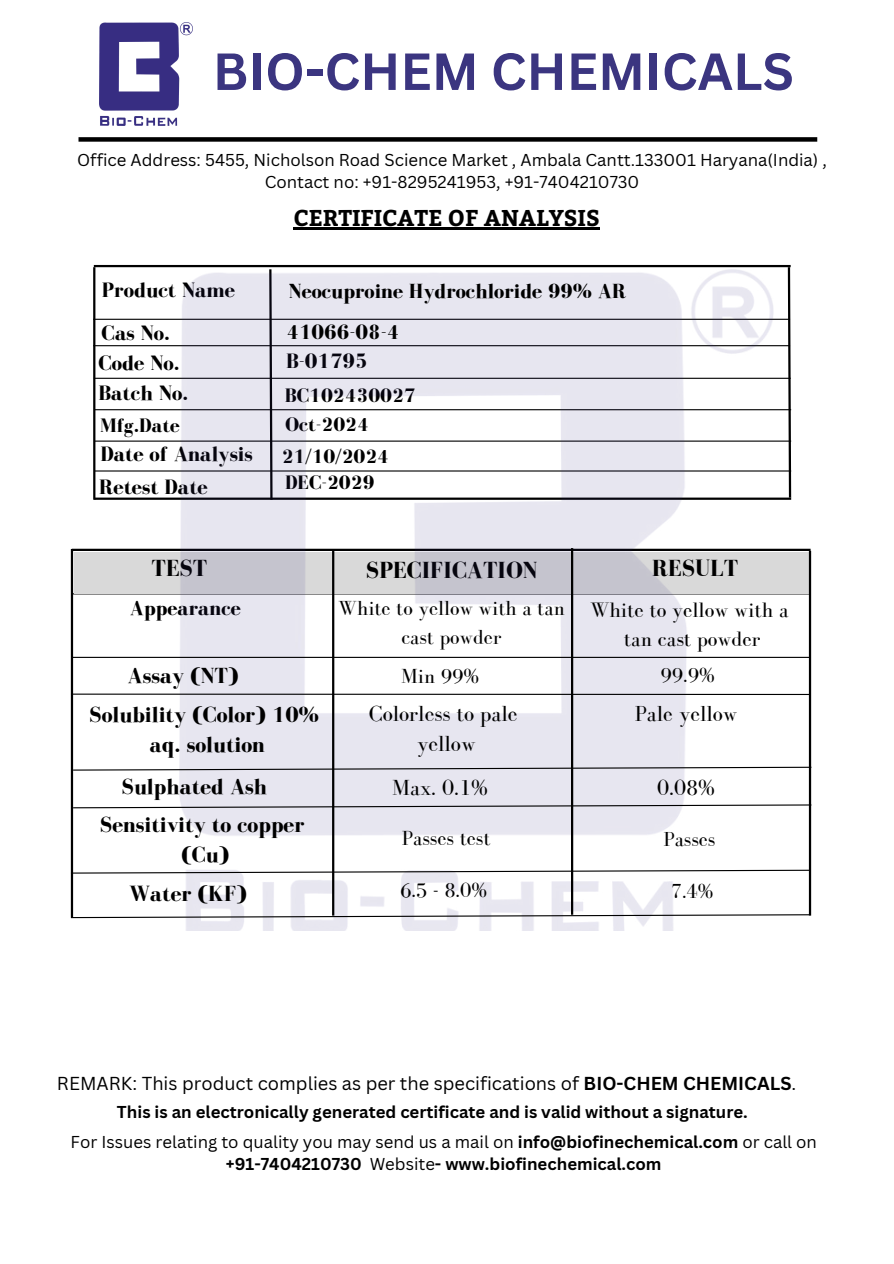
<style>
.page{position:relative;width:894px;height:1264px;background:#fff}
.page>*{position:absolute;margin:0;border:0;box-sizing:border-box;transform-origin:0 0}
.t1{font:700 51px "Canva Sans";color:#3b3580}
.t2{font:700 24px "Bodoni FLF";color:#000}
.t3{font:700 22.8px "Bitter";color:#000}
.t4{font:700 22.5px/30.3px "Bodoni FLF";color:#000;text-align:center}
.t5{font:22.5px/30.3px "Bodoni FLF";color:#000;text-align:center}
.t6{font:22.35px "Bodoni FLF";color:#000}
.t7{font:700 21.45px/42.6px "Bodoni FLF";color:#000}
.t8{font:21.45px/30px "Bodoni FLF";color:#000;text-align:center}
.t9{font:21px/29.2px "Bodoni FLF";color:#000;text-align:center}
.t10{font:700 21px "Bodoni FLF";color:#000}
.t11{font:20.85px "Bodoni FLF";color:#000}
.t12{font:700 20.1px/29px "Bodoni FLF";color:#000}
.t13{font:18.3px "Canva Sans";color:#000}
.t14{font:700 16.8px/29.2px "Canva Sans";color:#000}
.t15{font:16.8px/22.5px "Canva Sans";color:#000;text-align:center}
.s1{font-weight:700}
.s2{font-weight:400}
</style>
<div class="page">
<div style="left:78px;top:137px;width:739px;height:5px;background:#000"></div>
<img style="left:100px;top:22px;width:92px;height:104px">
<hr style="left:293px;top:228px;width:306px;height:2px;background:#000">
<hr style="left:72px;top:593px;width:738px;height:1px;background:#000">
<hr style="left:72px;top:548px;width:738px;height:3px;background:#000">
<div style="left:74px;top:552px;width:736px;height:41px;background:#d9d9d9"></div>
<hr style="left:93px;top:319px;width:696px;height:1px;background:#000">
<hr style="left:93px;top:345px;width:696px;height:1px;background:#000">
<hr style="left:94px;top:378px;width:696px;height:1px;background:#000">
<hr style="left:94px;top:409px;width:697px;height:1px;background:#000">
<hr style="left:94px;top:440px;width:697px;height:1px;background:#000">
<hr style="left:94px;top:470px;width:697px;height:1px;background:#000">
<hr style="left:94px;top:497px;width:697px;height:3px;background:#000">
<hr style="left:93px;top:267px;width:2px;height:233px;background:#000">
<svg style="left:786px;top:265px;width:6px;height:235px"></svg>
<hr style="left:94px;top:265px;width:696px;height:2px;background:#000">
<img style="left:180px;top:269px;width:593px;height:661px">
<hr style="left:72px;top:656px;width:738px;height:2px;background:#000">
<hr style="left:71px;top:693px;width:738px;height:2px;background:#000">
<hr style="left:332px;top:549px;width:2px;height:366px;background:#000">
<hr style="left:71px;top:549px;width:2px;height:368px;background:#000">
<hr style="left:571px;top:548px;width:2px;height:366px;background:#000">
<hr style="left:808px;top:551px;width:2px;height:364px;background:#000">
<svg style="left:73px;top:766px;width:739px;height:5px"></svg>
<svg style="left:73px;top:803px;width:739px;height:6px"></svg>
<svg style="left:70px;top:869px;width:739px;height:5px"></svg>
<svg style="left:70px;top:913px;width:740px;height:5px"></svg>
<h1 class="t1" style="left:213px;top:35px;width:582px">BIO-CHEM CHEMICALS</h1>
<p class="t15" style="left:77px;top:148px;width:751px">Office Address: 5455, Nicholson Road Science Market , Ambala Cantt.133001 Haryana(India) ,<br>Contact no: +91-8295241953, +91-7404210730</p>
<p class="t7" style="left:102px;top:268px;width:135px">Product Name<br>Cas No.</p>
<p class="t7" style="left:98px;top:347px;width:91px;line-height:30.5px">Code No.<br>Batch No.</p>
<p class="t12" style="left:100px;top:410px;width:81px">Mfg.Date</p>
<p class="t7" style="left:99px;top:437px;width:155px;line-height:33px">Date of Analysis<br>Retest Date</p>
<h3 class="t3" style="left:293px;top:201px;width:308px">CERTIFICATE OF ANALYSIS</h3>
<p class="t10" style="left:289px;top:280px;width:339px">Neocuproine Hydrochloride 99% AR</p>
<p class="t7" style="left:286px;top:311px;width:115px">41066-08-4</p>
<p class="t7" style="left:286px;top:339px;width:83px">B-01795</p>
<p class="t12" style="left:285px;top:380px;width:132px">BC102430027<br>Oct-2024</p>
<p class="t12" style="left:282px;top:442px;width:109px;line-height:26.5px">21/10/2024<br>DEC-2029</p>
<h2 class="t2" style="left:151px;top:554px;width:57px">TEST</h2>
<h2 class="t2" style="left:366px;top:557px;width:173px">SPECIFICATION</h2>
<h2 class="t2" style="left:652px;top:554px;width:87px">RESULT</h2>
<p class="t10" style="left:130px;top:596px;width:112px">Appearance</p>
<p class="t9" style="left:338px;top:593px;width:228px">White to yellow with a tan cast powder</p>
<p class="t9" style="left:401px;top:661px;width:79px">Min 99%</p>
<p class="t9" style="left:660px;top:660px;width:56px">99.9%</p>
<h3 class="t5" style="left:369px;top:698px;width:150px">Colorless to pale yellow</h3>
<p class="t8" style="left:590px;top:594px;width:200px">White to yellow with a tan cast powder</p>
<h3 class="t4" style="left:128px;top:660px;width:112px">Assay (NT)</h3>
<h3 class="t4" style="left:89px;top:699px;width:231px">Solubility (Color) 10%</h3>
<h3 class="t6" style="left:634px;top:701px;width:104px">Pale yellow</h3>
<h3 class="t4" style="left:150px;top:729px;width:117px">aq. solution</h3>
<h3 class="t4" style="left:121px;top:771px;width:147px">Sulphated Ash</h3>
<h3 class="t5" style="left:392px;top:772px;width:97px">Max. 0.1%</h3>
<h3 class="t5" style="left:657px;top:771px;width:59px">0.08%</h3>
<h3 class="t4" style="left:100px;top:809px;width:206px">Sensitivity to copper (Cu)</h3>
<p class="t9" style="left:401px;top:822px;width:90px">Passes test</p>
<p class="t11" style="left:663px;top:827px;width:53px">Passes</p>
<h3 class="t4" style="left:129px;top:878px;width:119px">Water (KF)</h3>
<p class="t9" style="left:400px;top:875px;width:89px">6.5 - 8.0%</p>
<p class="t11" style="left:670px;top:879px;width:44px">7.4%</p>
<p class="t13" style="left:57px;top:1070px;width:740px">REMARK: This product complies as per the specifications of <span class="s1">BIO-CHEM CHEMICALS</span>.</p>
<p class="t14" style="left:71px;top:1097px;width:747px;text-indent:46px">This is an electronically generated certificate and is valid without a signature.<br><span class="s2">For Issues relating to quality you may send us a mail on</span> info@biofinechemical.com <span class="s2">or call on</span></p>
<p class="t14" style="left:226px;top:1148px;width:437px">+91-7404210730 <span class="s2">Website</span>- www.biofinechemical.com</p>
</div>
